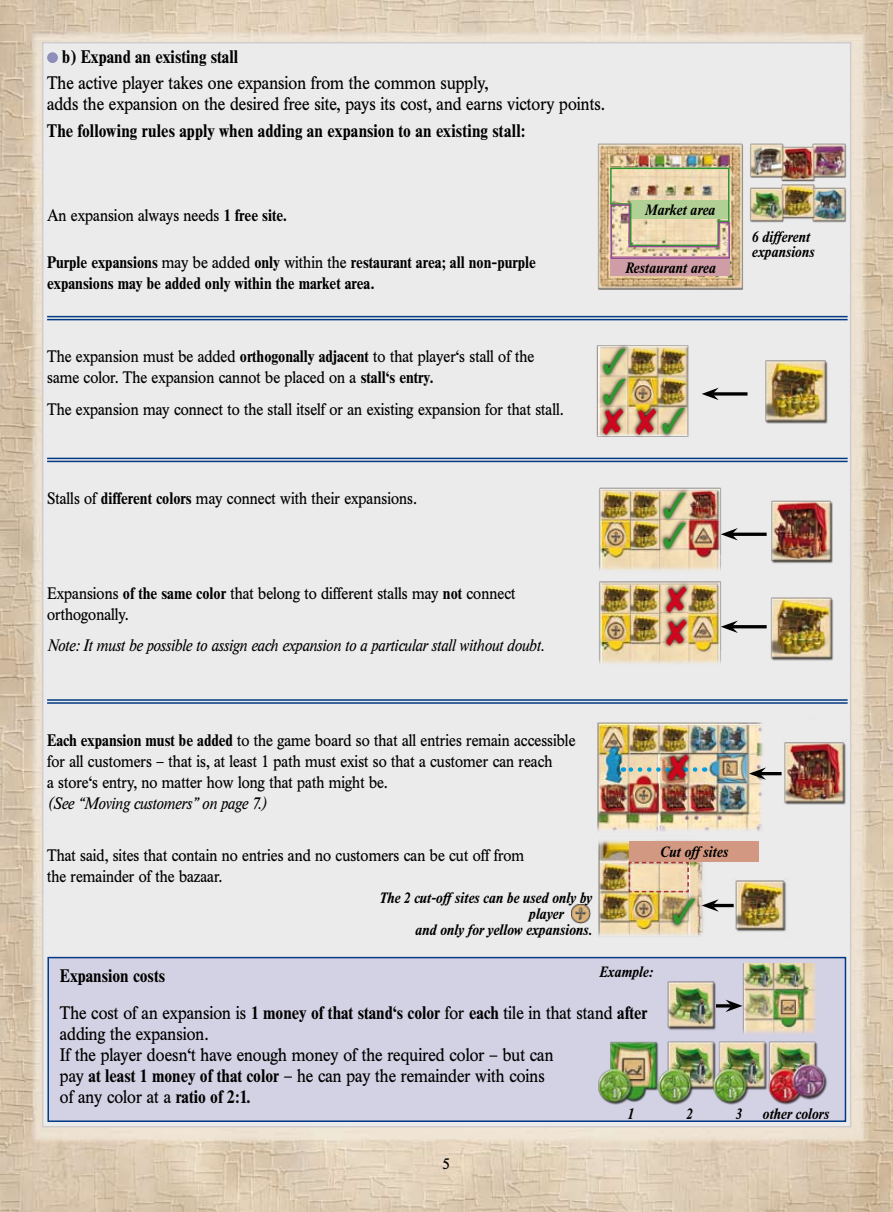
<style>
.page{position:relative;width:893px;height:1212px;background:#fff}
.page>*{position:absolute;margin:0;border:0;box-sizing:border-box;transform-origin:0 0}
.t1{font:18px/21px "Times BQ";color:#000;scale:.9 1}
.t2{font:700 18px/36.8px "Times BQ";color:#000;scale:.9 1}
.t3{font:16.5px/21px "Times BQ";color:#000;scale:.9 1}
.t4{font:700 16.5px/21px "Times BQ";color:#000;scale:.9 1}
.t5{font:italic 16.5px "Times BQ";color:#000;scale:.9 1}
.t6{font:italic 700 15px/15.8px "Times BQ";color:#000;scale:.9 1}
.t7{font:15px "Times BQ";color:#000}
.s1{font-weight:700}
.s2{font-weight:400}
</style>
<div class="page">
<img style="left:0;top:0;width:893px;height:1212px">
<div style="left:42px;top:42px;width:809px;height:1085px;background:#ecebeb;border:2px solid #d0ccce"></div>
<div style="left:47px;top:957px;width:799px;height:165px;background:#d3d1e4;border:2px solid #003882"></div>
<img style="left:598px;top:964px;width:252px;height:140px">
<hr style="left:716px;top:1004px;width:16px;height:3px;background:#000">
<svg style="left:725px;top:1000px;width:17px;height:12px"></svg>
<img style="left:597px;top:141px;width:253px;height:164px">
<img style="left:599px;top:487px;width:234px;height:177px">
<img style="left:592px;top:722px;width:255px;height:246px">
<img style="left:596px;top:345px;width:232px;height:92px">
<hr style="left:760px;top:772px;width:21px;height:3px;background:#000">
<svg style="left:749px;top:767px;width:17px;height:13px"></svg>
<hr style="left:47px;top:316px;width:801px;height:1px;background:#003882">
<hr style="left:47px;top:319px;width:801px;height:1px;background:#003882">
<hr style="left:47px;top:458px;width:801px;height:1px;background:#003882">
<hr style="left:47px;top:461px;width:801px;height:1px;background:#003882">
<hr style="left:47px;top:699px;width:801px;height:2px;background:#003882">
<hr style="left:47px;top:702px;width:801px;height:2px;background:#003882">
<div style="left:47px;top:52px;width:11px;height:11px;background:#8f8dba;border-radius:50%"></div>
<img style="left:571px;top:904px;width:20px;height:19px">
<div style="left:629px;top:841px;width:129px;height:21px;background:#d39881"></div>
<svg style="left:599px;top:345px;width:31px;height:29px"></svg>
<svg style="left:659px;top:488px;width:31px;height:30px"></svg>
<svg style="left:599px;top:374px;width:31px;height:35px"></svg>
<svg style="left:659px;top:518px;width:31px;height:35px"></svg>
<svg style="left:669px;top:894px;width:31px;height:35px"></svg>
<svg style="left:660px;top:403px;width:29px;height:34px"></svg>
<svg style="left:599px;top:403px;width:28px;height:34px"></svg>
<svg style="left:662px;top:616px;width:29px;height:33px"></svg>
<svg style="left:664px;top:749px;width:29px;height:35px"></svg>
<svg style="left:632px;top:403px;width:28px;height:34px"></svg>
<svg style="left:662px;top:581px;width:29px;height:35px"></svg>
<div style="left:611px;top:257px;width:119px;height:19px;background:#ce9da6"></div>
<img style="left:609px;top:167px;width:122px;height:93px">
<svg style="left:667px;top:619px;width:20px;height:27px"></svg>
<svg style="left:623px;top:754px;width:72px;height:27px;background:#b3a38b"></svg>
<svg style="left:636px;top:408px;width:20px;height:26px"></svg>
<svg style="left:667px;top:586px;width:20px;height:27px"></svg>
<svg style="left:603px;top:348px;width:23px;height:86px;background:#ad9e81"></svg>
<svg style="left:664px;top:492px;width:22px;height:56px"></svg>
<img style="left:628px;top:861px;width:67px;height:63px">
<svg style="left:663px;top:407px;width:22px;height:27px"></svg>
<p class="t2" style="left:62px;top:39px;width:197px">b) Expand an existing stall</p>
<p class="t1" style="left:47px;top:73px;width:621px">The active player takes one expansion from the common supply,<br>adds the expansion on the desired free site, pays its cost, and earns victory points.</p>
<p class="t2" style="left:47px;top:112px;width:533px">The following rules apply when adding an expansion to an existing stall:</p>
<p class="t3" style="left:47px;top:205px;width:268px">An expansion always needs <span class="s1">1 free site.</span></p>
<p class="t4" style="left:47px;top:252px;width:545px">Purple expansions <span class="s2">may be added</span> only <span class="s2">within the</span> restaurant area; all non-purple expansions may be added only within the market area.</p>
<p class="t3" style="left:47px;top:346px;width:543px">The expansion must be added <span class="s1">orthogonally adjacent</span> to that player‘s stall of the same color. The expansion cannot be placed on a <span class="s1">stall‘s entry.</span></p>
<p class="t3" style="left:47px;top:399px;width:575px">The expansion may connect to the stall itself or an existing expansion for that stall.</p>
<p class="t6" style="left:645px;top:202px;width:79px">Market area</p>
<p class="t6" style="left:625px;top:260px;width:102px">Restaurant area</p>
<p class="t3" style="left:47px;top:488px;width:412px">Stalls of <span class="s1">different colors</span> may connect with their expansions.</p>
<p class="t3" style="left:47px;top:583px;width:522px">Expansions <span class="s1">of the same color</span> that belong to different stalls may <span class="s1">not</span> connect orthogonally.</p>
<p class="t5" style="left:47px;top:636px;width:553px">Note: It must be possible to assign each expansion to a particular stall without doubt.</p>
<p class="t6" style="left:752px;top:229px;width:71px">6 different expansions</p>
<p class="t3" style="left:47px;top:730px;width:589px"><span class="s1">Each expansion must be added</span> to the game board so that all entries remain accessible for all customers – that is, at least 1 path must exist so that a customer can reach<br>a store‘s entry, no matter how long that path might be.</p>
<p class="t5" style="left:47px;top:794px;width:245px">(See “Moving customers” on page 7.)</p>
<p class="t3" style="left:47px;top:845px;width:531px">That said, sites that contain no entries and no customers can be cut off from the remainder of the bazaar.</p>
<p class="t6" style="left:380px;top:890px;width:237px">The 2 cut-off sites can be used only by</p>
<p class="t6" style="left:529px;top:906px;width:40px">player</p>
<p class="t6" style="left:415px;top:922px;width:198px">and only for yellow expansions.</p>
<p class="t6" style="left:660px;top:844px;width:77px">Cut off sites</p>
<p class="t6" style="left:599px;top:964px;width:61px">Example:</p>
<p class="t2" style="left:60px;top:958px;width:654px">Expansion costs<br><span class="s2">The cost of an expansion is</span> 1 money of that stand‘s color <span class="s2">for</span> each <span class="s2">tile in that stand</span> after</p>
<p class="t1" style="left:60px;top:1023px;width:550px">adding the expansion.<br>If the player doesn‘t have enough money of the required color – but can pay <span class="s1">at least 1 money of that color</span> – he can pay the remainder with coins of any color at a <span class="s1">ratio of 2:1.</span></p>
<p class="t6" style="left:627px;top:1106px;width:9px">1</p>
<p class="t6" style="left:686px;top:1106px;width:9px">2</p>
<p class="t6" style="left:735px;top:1106px;width:9px">3</p>
<p class="t6" style="left:762px;top:1106px;width:75px">other colors</p>
<p class="t7" style="left:443px;top:1154px;width:9px">5</p>
</div>
